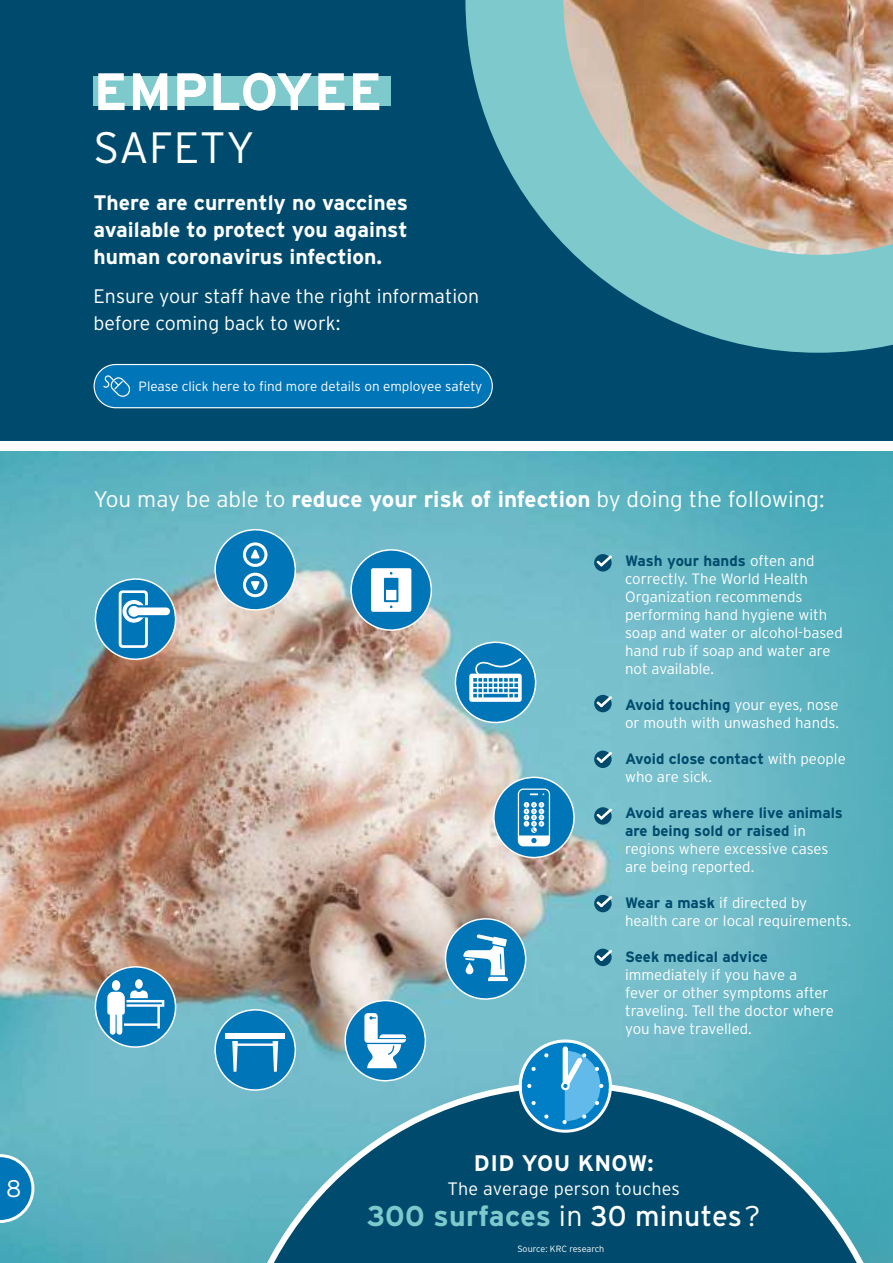
<style>
.page{position:relative;width:893px;height:1263px;background:#fff}
.page>*{position:absolute;margin:0;border:0;box-sizing:border-box;transform-origin:0 0}
.t1{font:700 52.5px "Interstate";letter-spacing:.01em;color:#fff}
.t2{font:300 43.8px "Interstate";letter-spacing:.01em;color:#fff}
.t3{font:700 28.5px "Interstate";letter-spacing:.01em;color:#7ec9cc}
.t4{font:300 24px "Interstate";color:#fff}
.t5{font:300 22.5px "Interstate";color:#fff}
.t6{font:700 22.5px "Interstate";letter-spacing:.02em;color:#fff}
.t7{font:700 21px/27px "Interstate";color:#fff;text-align:justify}
.t8{font:300 19.5px/27px "Interstate";color:#fff}
.t9{font:300 18px "Interstate";letter-spacing:.01em;color:#fff}
.t10{font:300 15px/18px "Interstate";color:#fff}
.t11{font:700 15px/18px "Interstate";color:#004b6d}
.t12{font:300 13.5px "Interstate";color:#fff}
.t13{font:300 9px "Interstate";letter-spacing:-.01em;color:#fff}
.s1{font-weight:700}
.s2{font-weight:700;color:#004b6d}
.s3{font-weight:300;color:#fff}
.s4{font-weight:400;color:#fff}
</style>
<div class="page">
<img style="left:0;top:451px;width:893px;height:812px">
<svg style="left:229px;top:1081px;width:664px;height:182px;background:#29758f"></svg>
<div style="left:0;top:0;width:893px;height:440px;background:#004b6d"></div>
<svg style="left:0;top:1154px;width:34px;height:69px;background:#3493c2"></svg>
<svg style="left:465px;top:0;width:428px;height:353px;fill:#7ec9cc"></svg>
<img style="left:563px;top:0;width:330px;height:255px">
<div style="left:94px;top:76px;width:297px;height:30px;background:#7ec9cc"></div>
<svg style="left:88px;top:962px;width:95px;height:92px;background:#659eb9"></svg>
<svg style="left:208px;top:1005px;width:95px;height:92px;background:#4ea2c7"></svg>
<svg style="left:344px;top:545px;width:95px;height:92px"></svg>
<svg style="left:384px;top:578px;width:14px;height:24px"></svg>
<div style="left:386px;top:590px;width:10px;height:10px;background:#fff"></div>
<svg style="left:448px;top:637px;width:95px;height:93px;background:#61abcb"></svg>
<svg style="left:487px;top:772px;width:94px;height:93px;background:#6da6c3"></svg>
<svg style="left:88px;top:574px;width:95px;height:92px;background:#5f9cb9"></svg>
<svg style="left:208px;top:524px;width:95px;height:93px;background:#5da4c6"></svg>
<div style="left:522px;top:1042px;width:87px;height:88px;background:#007fc7;border-radius:50%"></div>
<div style="left:519px;top:1039px;width:93px;height:94px;border:3px solid #fff;border-radius:50%"></div>
<div style="left:563px;top:1046px;width:5px;height:43px;background:#fff;border-radius:3px"></div>
<svg style="left:544px;top:1053px;width:5px;height:5px"></svg>
<svg style="left:338px;top:914px;width:198px;height:174px;background:#7eafc0"></svg>
<svg style="left:531px;top:1100px;width:5px;height:5px"></svg>
<svg style="left:562px;top:1051px;width:41px;height:73px"></svg>
<svg style="left:544px;top:1114px;width:5px;height:5px"></svg>
<div style="left:594px;top:554px;width:18px;height:17px;background:#004b6d;border-radius:50%"></div>
<svg style="left:596px;top:555px;width:16px;height:11px"></svg>
<div style="left:594px;top:695px;width:18px;height:17px;background:#004b6d;border-radius:50%"></div>
<svg style="left:596px;top:696px;width:16px;height:11px"></svg>
<svg style="left:594px;top:750px;width:18px;height:18px"></svg>
<svg style="left:596px;top:752px;width:16px;height:11px"></svg>
<svg style="left:594px;top:807px;width:18px;height:18px"></svg>
<svg style="left:596px;top:808px;width:16px;height:12px"></svg>
<div style="left:594px;top:895px;width:18px;height:17px;background:#004b6d;border-radius:50%"></div>
<svg style="left:596px;top:896px;width:16px;height:11px"></svg>
<div style="left:594px;top:949px;width:18px;height:17px;background:#004b6d;border-radius:50%"></div>
<svg style="left:596px;top:950px;width:16px;height:11px"></svg>
<div style="left:94px;top:364px;width:398px;height:44px;background:#0075b8;border-radius:22px"></div>
<div style="left:94px;top:364px;width:399px;height:44px;border:1px solid #fff;border-radius:22px"></div>
<svg style="left:103px;top:375px;width:28px;height:22px"></svg>
<h3 class="t4" style="left:6px;top:1174px;width:17px">8</h3>
<h1 class="t1" style="left:94px;top:60px;width:290px">EMPLOYEE</h1>
<h2 class="t2" style="left:94px;top:121px;width:163px">SAFETY</h2>
<h3 class="t7" style="left:94px;top:189px;width:316px">There are currently no vaccines available to protect you against human coronavirus infection.</h3>
<h3 class="t8" style="left:94px;top:282px;width:387px">Ensure your staff have the right information before coming back to work:</h3>
<p class="t12" style="left:139px;top:378px;width:345px">Please click here to find more details on employee safety</p>
<h3 class="t5" style="left:94px;top:485px;width:732px">You may be able to <span class="s1">reduce your risk of infection</span> by doing the following:</h3>
<p class="t10" style="left:625px;top:552px;width:219px"><span class="s2">Wash your hands</span> often and correctly. The World Health<br>Organization recommends performing hand hygiene with soap and water or alcohol-based hand rub if soap and water are not available.</p>
<p class="t10" style="left:625px;top:696px;width:215px"><span class="s2">Avoid touching</span> your eyes, nose or mouth with unwashed hands.</p>
<p class="t10" style="left:625px;top:750px;width:222px"><span class="s2">Avoid close contact</span> with people who are sick.</p>
<p class="t11" style="left:625px;top:804px;width:219px">Avoid areas where live animals are being sold or raised <span class="s3">in regions where excessive cases are being reported.</span></p>
<p class="t10" style="left:625px;top:894px;width:228px"><span class="s2">Wear a mask</span> if directed by health care or local requirements.</p>
<p class="t11" style="left:625px;top:948px;width:144px">Seek medical advice</p>
<p class="t10" style="left:625px;top:966px;width:210px">immediately if you have a fever or other symptoms after traveling. Tell the doctor where you have travelled.</p>
<h3 class="t6" style="left:474px;top:1149px;width:181px">DID YOU KNOW:</h3>
<p class="t9" style="left:448px;top:1178px;width:234px">The average person touches</p>
<h3 class="t3" style="left:367px;top:1199px;width:395px">300 surfaces <span class="s3">in</span> <span class="s4">30 minutes</span><span class="s3">?</span></h3>
<p class="t13" style="left:517px;top:1243px;width:89px">Source: KRC research</p>
</div>
